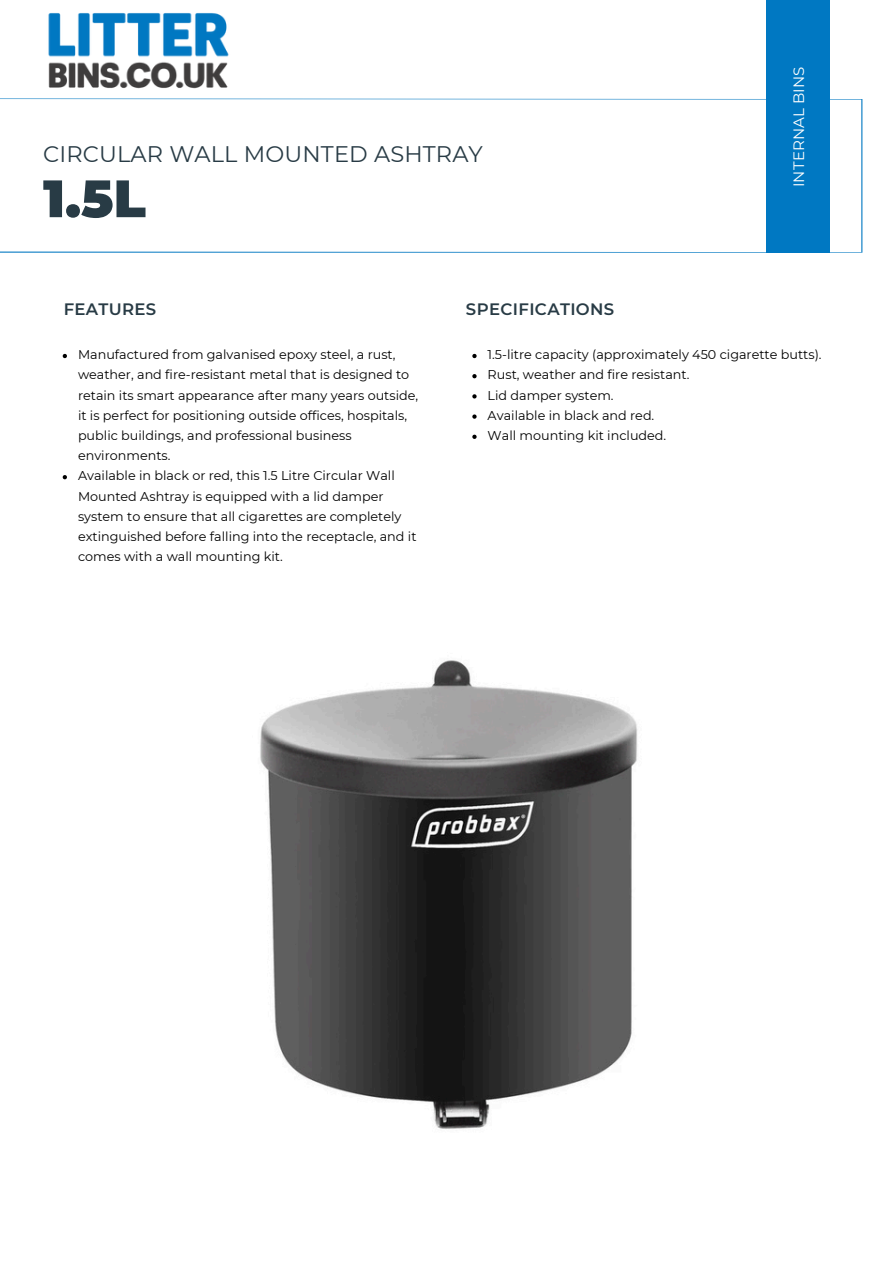
<style>
.page{position:relative;width:894px;height:1264px;background:#fff}
.page>*{position:absolute;margin:0;border:0;box-sizing:border-box;transform-origin:0 0}
.t1{font:900 52.5px "Montserrat";color:#283b45}
.t2{font:22.5px "Montserrat";letter-spacing:.005em;color:#283b45}
.t3{font:600 16.5px "Montserrat";letter-spacing:.02em;color:#283b45}
.t4{font:15px "Montserrat";letter-spacing:.01em;color:#fff}
.t5{font:12.75px/20.2px "Montserrat";color:#000}
</style>
<div class="page">
<svg style="left:0;top:98px;width:862px;height:155px"></svg>
<div style="left:765px;top:0;width:64px;height:252px;background:#0078c2"></div>
<img style="left:48px;top:13px;width:181px;height:76px">
<img style="left:260px;top:660px;width:378px;height:469px">
<svg style="left:63px;top:354px;width:4px;height:4px"></svg>
<svg style="left:63px;top:475px;width:4px;height:4px"></svg>
<svg style="left:472px;top:354px;width:4px;height:4px"></svg>
<svg style="left:472px;top:374px;width:4px;height:4px"></svg>
<svg style="left:472px;top:394px;width:4px;height:4px"></svg>
<svg style="left:472px;top:414px;width:4px;height:5px"></svg>
<svg style="left:472px;top:434px;width:4px;height:5px"></svg>
<p class="t2" style="left:43px;top:140px;width:441px">CIRCULAR WALL MOUNTED ASHTRAY</p>
<p class="t1" style="left:43px;top:166px;width:104px">1.5L</p>
<p class="t4" style="left:789px;top:187px;width:124px;rotate:-90deg">WHEELED BINS</p>
<p class="t4" style="left:789px;top:187px;width:122px;rotate:-90deg">INTERNAL BINS</p>
<h4 class="t3" style="left:64px;top:299px;width:94px">FEATURES</h4>
<h4 class="t3" style="left:466px;top:299px;width:150px">SPECIFICATIONS</h4>
<h3 class="t5" style="left:78px;top:344px;width:341px">Manufactured from galvanised epoxy steel, a rust, weather, and fire-resistant metal that is designed to retain its smart appearance after many years outside, it is perfect for positioning outside offices, hospitals, public buildings, and professional business environments.</h3>
<h3 class="t5" style="left:78px;top:465px;width:340px">Available in black or red, this 1.5 Litre Circular Wall Mounted Ashtray is equipped with a lid damper system to ensure that all cigarettes are completely extinguished before falling into the receptacle, and it comes with a wall mounting kit.</h3>
<p class="t5" style="left:487px;top:344px;width:335px">1.5-litre capacity (approximately 450 cigarette butts).</p>
<p class="t5" style="left:487px;top:365px;width:203px">Rust, weather and fire resistant.</p>
<p class="t5" style="left:487px;top:385px;width:127px">Lid damper system.</p>
<p class="t5" style="left:487px;top:405px;width:168px">Available in black and red.</p>
<p class="t5" style="left:487px;top:425px;width:180px">Wall mounting kit included.</p>
</div>
